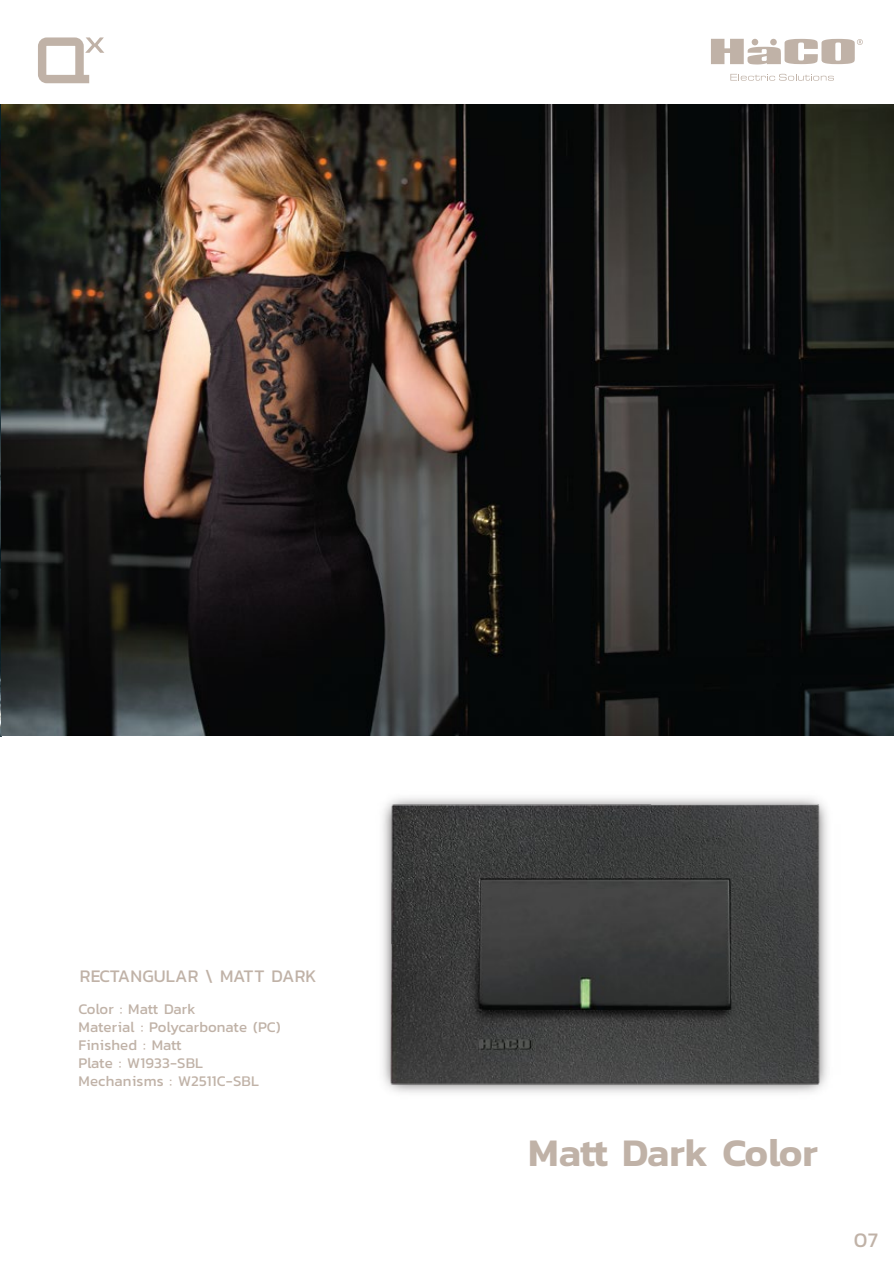
<style>
.page{position:relative;width:894px;height:1263px;background:#fff}
.page>*{position:absolute;margin:0;border:0;box-sizing:border-box;transform-origin:0 0}
.t1{font:600 39.75px "Kanit";letter-spacing:-.015em;color:#c0b2a7}
.t2{font:21px "Kanit";color:#c0b2a7}
.t3{font:18px "Kanit";letter-spacing:.01em;color:#c0b2a7}
.t4{font:15px/18px "Kanit";letter-spacing:.01em;color:#c0b2a7}
</style>
<div class="page">
<img style="left:0;top:105px;width:893px;height:631px">
<svg style="left:38px;top:37px;width:66px;height:46px"></svg>
<svg style="left:730px;top:74px;width:103px;height:7px"></svg>
<svg style="left:711px;top:39px;width:151px;height:25px"></svg>
<img style="left:382px;top:798px;width:446px;height:295px">
<p class="t3" style="left:80px;top:963px;width:238px">RECTANGULAR \ MATT DARK</p>
<p class="t4" style="left:78px;top:999px;width:204px">Color : Matt Dark<br>Material : Polycarbonate (PC)<br>Finished : Matt<br>Plate : W1933-SBL<br>Mechanisms : W2511C-SBL</p>
<h1 class="t1" style="left:528px;top:1121px;width:291px">Matt Dark Color</h1>
<h2 class="t2" style="left:853px;top:1224px;width:26px">07</h2>
</div>
